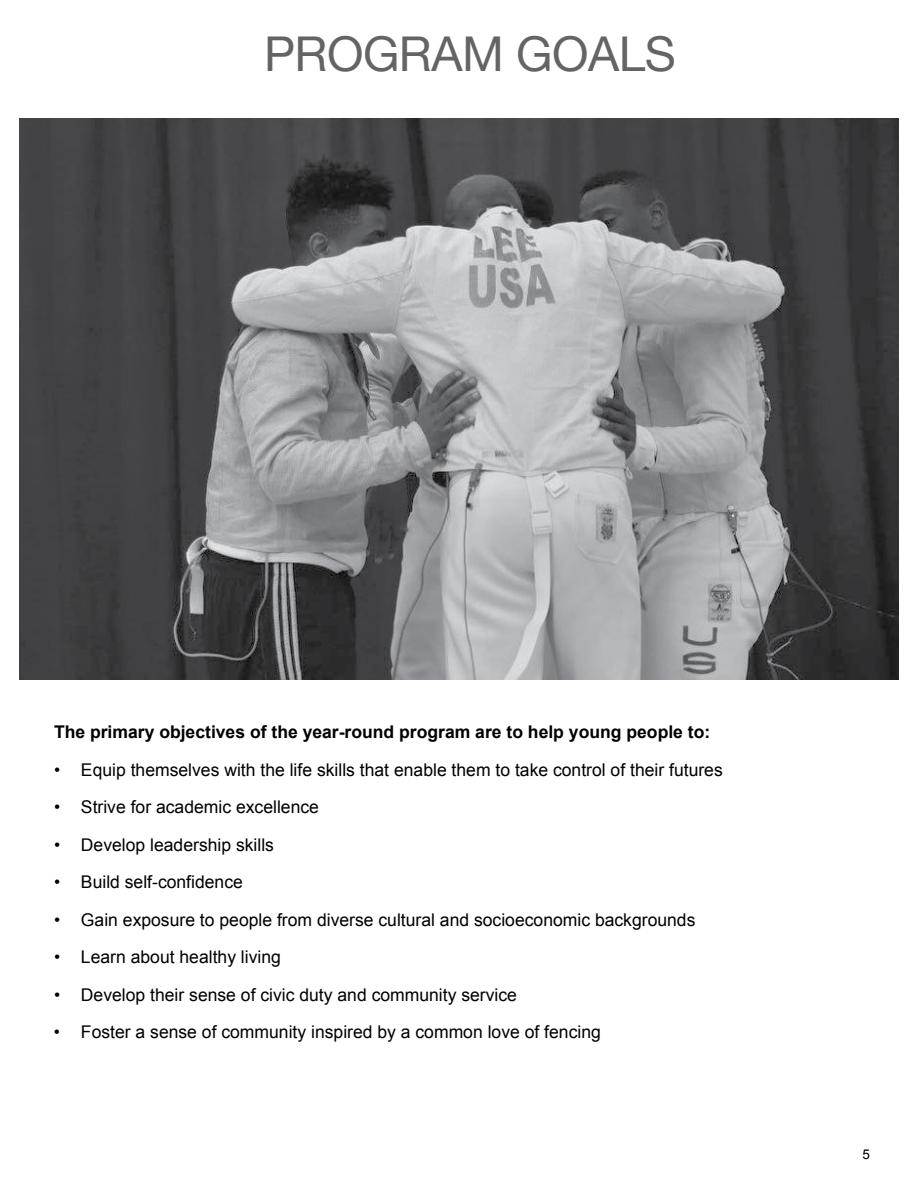
<style>
.page{position:relative;width:918px;height:1188px;background:#fff}
.page>*{position:absolute;margin:0;border:0;box-sizing:border-box;transform-origin:0 0}
.t1{font:48px "Helvetica Neue";letter-spacing:-.01em;color:#636466}
.t2{font:17.55px "Arial";color:#000}
.t3{font:700 17.55px "Arial";color:#000}
.t4{font:13.5px "Arial";color:#000}
</style>
<div class="page">
<img style="left:20px;top:119px;width:878px;height:561px">
<h1 class="t1" style="left:264px;top:19px;width:414px">PROGRAM GOALS</h1>
<p class="t3" style="left:54px;top:720px;width:658px">The primary objectives of the year-round program are to help young people to:</p>
<p class="t2" style="left:54px;top:758px;width:670px">• Equip themselves with the life skills that enable them to take control of their futures</p>
<p class="t2" style="left:54px;top:795px;width:266px">• Strive for academic excellence</p>
<p class="t2" style="left:54px;top:833px;width:222px">• Develop leadership skills</p>
<p class="t2" style="left:54px;top:870px;width:190px">• Build self-confidence</p>
<p class="t2" style="left:54px;top:908px;width:643px">• Gain exposure to people from diverse cultural and socioeconomic backgrounds</p>
<p class="t2" style="left:54px;top:945px;width:228px">• Learn about healthy living</p>
<p class="t2" style="left:54px;top:983px;width:464px">• Develop their sense of civic duty and community service</p>
<p class="t2" style="left:54px;top:1020px;width:548px">• Foster a sense of community inspired by a common love of fencing</p>
<p class="t4" style="left:862px;top:1146px;width:9px">5</p>
</div>
